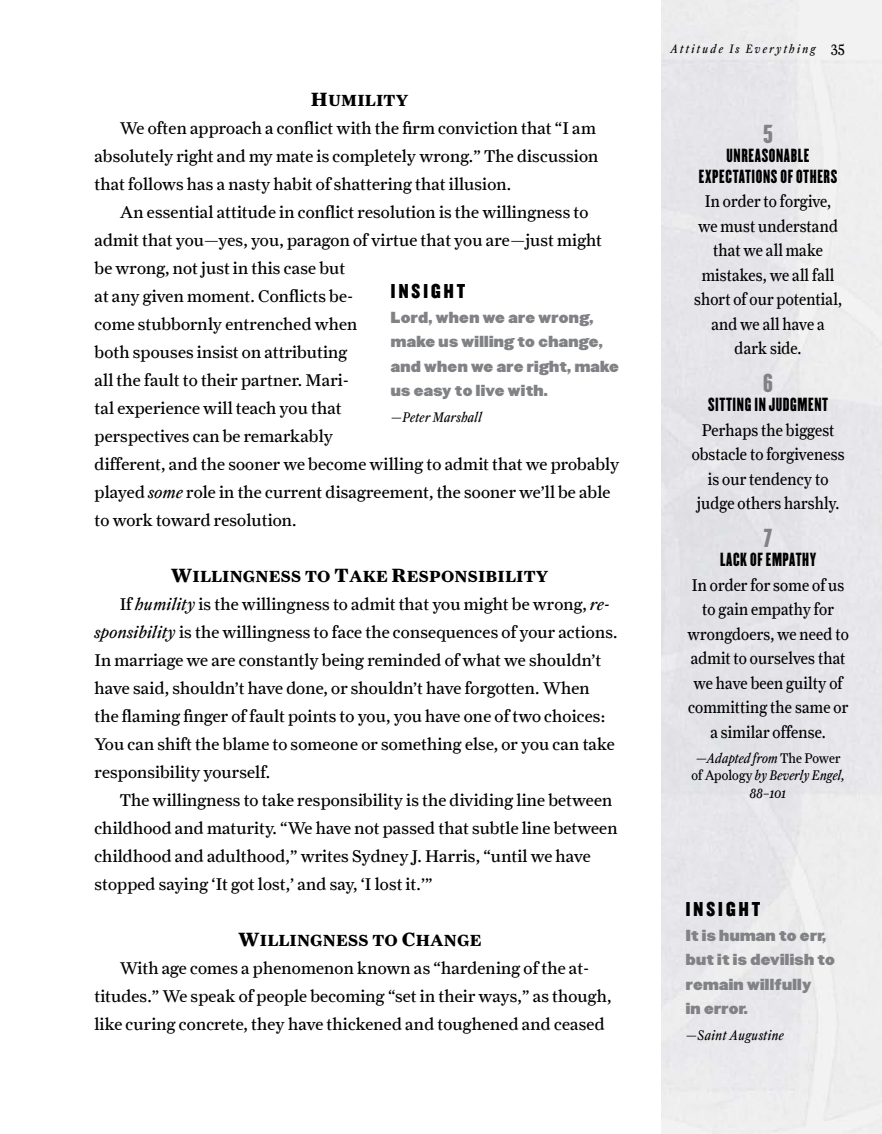
<style>
.page{position:relative;width:882px;height:1134px;background:#fff}
.page>*{position:absolute;margin:0;border:0;box-sizing:border-box;transform-origin:0 0}
.t1{font:22.75px "Champion HTF Lightweight";color:#808285}
.t2{font:17.5px "Champion HTF Middleweight";letter-spacing:.2em;color:#000;scale:.9 1}
.t3{font:17.15px/28px "Farnham Text";letter-spacing:.01em;color:#000}
.t4{font:17.15px/24.5px "Farnham Text";letter-spacing:.01em;color:#000;text-align:center;scale:.9 1}
.t5{font:16.62px/21px "Champion HTF Lightweight";letter-spacing:.04em;color:#000;text-align:center;scale:.9 1}
.t6{font:16.1px "Farnham Text Bold SC840";letter-spacing:.01em;color:#000}
.t7{font:14px/24.5px "Champion HTF Heavyweight";letter-spacing:.025em;color:#808285;scale:.9 1}
.t8{font:italic 14px/17.5px "Farnham Text";letter-spacing:.01em;color:#000;text-align:center;scale:.9 1}
.t9{font:italic 12.25px "Farnham Text";letter-spacing:.2em;color:#000;scale:.9 1}
.s1{font-size:19.25px}
.s2{font-style:italic}
.s3{font-style:normal;font-size:15.75px}
.s4{font-style:normal}
</style>
<div class="page">
<p class="t6" style="left:311px;top:91px;width:99px"><span class="s1">H</span>UMILITY</p>
<p class="t3" style="left:95px;top:114px;width:505px;text-indent:25px">We often approach a conflict with the firm conviction that “I am absolutely right and my mate is completely wrong.” The discussion that follows has a nasty habit of shattering that illusion.</p>
<p class="t3" style="left:95px;top:198px;width:526px;text-indent:25px">An essential attitude in conflict resolution is the willingness to admit that you—yes, you, paragon of virtue that you are—just might be wrong, not just in this case but<br>at any given moment. Conflicts be-<br>come stubbornly entrenched when<br>both spouses insist on attributing<br>all the fault to their partner. Mari-<br>tal experience will teach you that<br>perspectives can be remarkably<br>different, and the sooner we become willing to admit that we probably played <span class="s2">some</span> role in the current disagreement, the sooner we’ll be able to work toward resolution.</p>
<p class="t2" style="left:391px;top:280px;width:84px">INSIGHT</p>
<p class="t7" style="left:391px;top:306px;width:255px">Lord, when we are wrong, make us willing to change, and when we are right, make us easy to live with.</p>
<p class="t8" style="left:391px;top:408px;width:102px">—Peter Marshall</p>
<p class="t6" style="left:171px;top:567px;width:379px"><span class="s1">W</span>ILLINGNESS TO <span class="s1">T</span>AKE <span class="s1">R</span>ESPONSIBILITY</p>
<p class="t3" style="left:94px;top:590px;width:525px;text-indent:25px">If <span class="s2">humility</span> is the willingness to admit that you might be wrong, <span class="s2">re&shy;sponsibility</span> is the willingness to face the consequences of your actions.<br>In marriage we are constantly being reminded of what we shouldn’t have said, shouldn’t have done, or shouldn’t have forgotten. When the flaming finger of fault points to you, you have one of two choices:<br>You can shift the blame to someone or something else, or you can take responsibility yourself.</p>
<p class="t3" style="left:95px;top:786px;width:525px;text-indent:25px">The willingness to take responsibility is the dividing line between childhood and maturity. “We have not passed that subtle line between childhood and adulthood,” writes Sydney J. Harris, “until we have stopped saying ‘It got lost,’ and say, ‘I lost it.’”</p>
<p class="t6" style="left:238px;top:931px;width:245px"><span class="s1">W</span>ILLINGNESS TO <span class="s1">C</span>HANGE</p>
<p class="t3" style="left:94px;top:954px;width:519px;text-align:center">With age comes a phenomenon known as “hardening of the at&shy;titudes.” We speak of people becoming “set in their ways,” as though, like curing concrete, they have thickened and toughened and ceased</p>
<p class="t9" style="left:670px;top:42px;width:196px">Attitude Is Everything <span class="s3">35</span></p>
<h1 class="t1" style="left:763px;top:119px;width:11px">5</h1>
<p class="t5" style="left:699px;top:145px;width:155px">UNREASONABLE<br>EXPECTATIONS OF OTHERS</p>
<p class="t4" style="left:694px;top:189px;width:166px">In order to forgive, we must understand that we all make mistakes, we all fall short of our potential, and we all have a dark side.</p>
<h1 class="t1" style="left:763px;top:368px;width:11px">6</h1>
<p class="t5" style="left:708px;top:395px;width:135px">SITTING IN JUDGMENT</p>
<p class="t4" style="left:692px;top:417px;width:171px">Perhaps the biggest obstacle to forgiveness is our tendency to judge others harshly.</p>
<h1 class="t1" style="left:764px;top:523px;width:10px">7</h1>
<p class="t5" style="left:720px;top:549px;width:108px">LACK OF EMPATHY</p>
<p class="t4" style="left:687px;top:572px;width:181px">In order for some of us to gain empathy for wrongdoers, we need to admit to ourselves that we have been guilty of committing the same or a similar offense.</p>
<p class="t8" style="left:691px;top:749px;width:172px">—Adapted from <span class="s4">The Power of Apology</span> by Beverly Engel,<br>88–101</p>
<p class="t2" style="left:686px;top:898px;width:84px">INSIGHT</p>
<p class="t7" style="left:686px;top:924px;width:167px">It is human to err, but it is devilish to remain willfully<br>in error.</p>
<p class="t8" style="left:686px;top:1026px;width:111px">—Saint Augustine</p>
</div>
